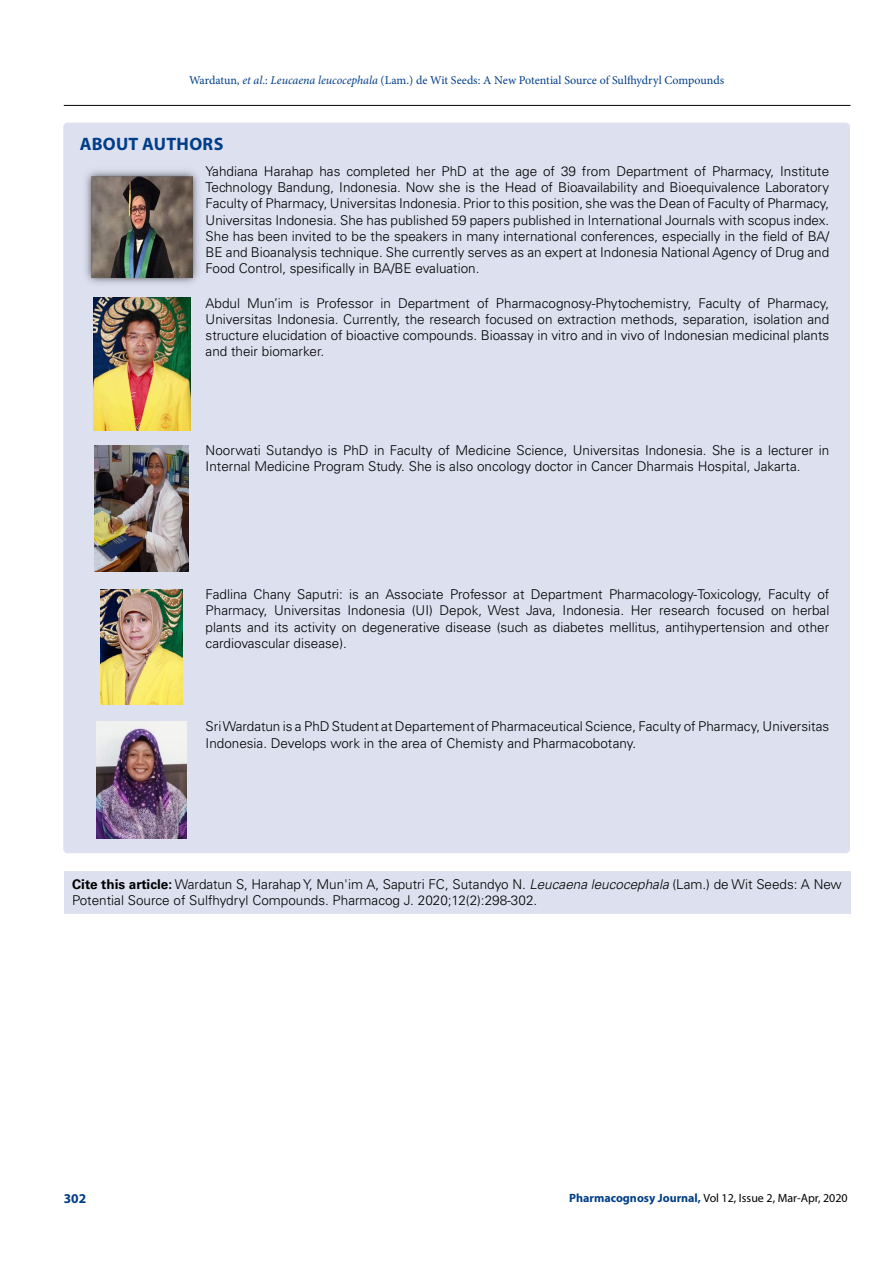
<style>
.page{position:relative;width:893px;height:1263px;background:#fff}
.page>*{position:absolute;margin:0;border:0;box-sizing:border-box;transform-origin:0 0}
.t1{font:700 18px "Myriad Pro";letter-spacing:.015em;color:#003e88}
.t2{font:300 13.5px/16.2px "Univers LT Std";color:#000}
.t3{font:700 13.5px "Myriad Pro";color:#003e88}
.t4{font:12px "Minion Pro";letter-spacing:-.005em;color:#003e88}
.t5{font:12px "Myriad Pro";color:#000}
.s1{font-style:italic}
.s2{font-weight:700}
.s3{font-weight:700;color:#003e88}
</style>
<div class="page">
<hr style="left:64px;top:105px;width:786px;height:1px;background:#000">
<div style="left:63px;top:123px;width:787px;height:730px;background:#dde0ef;border-radius:4px"></div>
<div style="left:64px;top:870px;width:786px;height:43px;background:#dde0ef"></div>
<img style="left:85px;top:170px;width:114px;height:114px">
<img style="left:93px;top:298px;width:97px;height:132px">
<img style="left:94px;top:445px;width:95px;height:127px">
<img style="left:101px;top:589px;width:82px;height:116px">
<img style="left:96px;top:722px;width:91px;height:116px">
<p class="t4" style="left:189px;top:72px;width:536px">Wardatun, <span class="s1">et al</span>.: <span class="s1">Leucaena leucocephala</span> (Lam.) de Wit Seeds: A New Potential Source of Sulfhydryl Compounds</p>
<h1 class="t1" style="left:80px;top:132px;width:145px">ABOUT AUTHORS</h1>
<p class="t2" style="left:206px;top:163px;width:625px;text-align:justify">Yahdiana Harahap has completed her PhD at the age of 39 from Department of Pharmacy, Institute Technology Bandung, Indonesia. Now she is the Head of Bioavailability and Bioequivalence Laboratory Faculty of Pharmacy, Universitas Indonesia. Prior to this position, she was the Dean of Faculty of Pharmacy, Universitas Indonesia. She has published 59 papers published in International Journals with scopus index.<br>She has been invited to be the speakers in many international conferences, especially in the field of BA/ BE and Bioanalysis technique. She currently serves as an expert at Indonesia National Agency of Drug and Food Control, spesifically in BA/BE evaluation.</p>
<p class="t2" style="left:206px;top:295px;width:625px;text-align:justify">Abdul Mun’im is Professor in Department of Pharmacognosy-Phytochemistry, Faculty of Pharmacy, Universitas Indonesia. Currently, the research focused on extraction methods, separation, isolation and structure elucidation of bioactive compounds. Bioassay in vitro and in vivo of Indonesian medicinal plants and their biomarker.</p>
<p class="t2" style="left:206px;top:442px;width:625px">Noorwati Sutandyo is PhD in Faculty of Medicine Science, Universitas Indonesia. She is a lecturer in<br>Internal Medicine Program Study. She is also oncology doctor in Cancer Dharmais Hospital, Jakarta.</p>
<p class="t2" style="left:206px;top:586px;width:625px;text-align:justify">Fadlina Chany Saputri: is an Associate Professor at Department Pharmacology-Toxicology, Faculty of Pharmacy, Universitas Indonesia (UI) Depok, West Java, Indonesia. Her research focused on herbal plants and its activity on degenerative disease (such as diabetes mellitus, antihypertension and other cardiovascular disease).</p>
<p class="t2" style="left:206px;top:718px;width:625px">Sri Wardatun is a PhD Student at Departement of Pharmaceutical Science, Faculty of Pharmacy, Universitas<br>Indonesia. Develops work in the area of Chemisty and Pharmacobotany.</p>
<p class="t2" style="left:72px;top:876px;width:771px"><span class="s2">Cite this article:</span> Wardatun S, Harahap Y, Mun'im A, Saputri FC, Sutandyo N. <span class="s1">Leucaena leucocephala</span> (Lam.) de Wit Seeds: A New<br>Potential Source of Sulfhydryl Compounds. Pharmacog J. 2020;12(2):298-302.</p>
<p class="t3" style="left:64px;top:1189px;width:24px">302</p>
<p class="t5" style="left:569px;top:1190px;width:280px"><span class="s3">Pharmacognosy Journal,</span> Vol 12, Issue 2, Mar-Apr, 2020</p>
</div>
